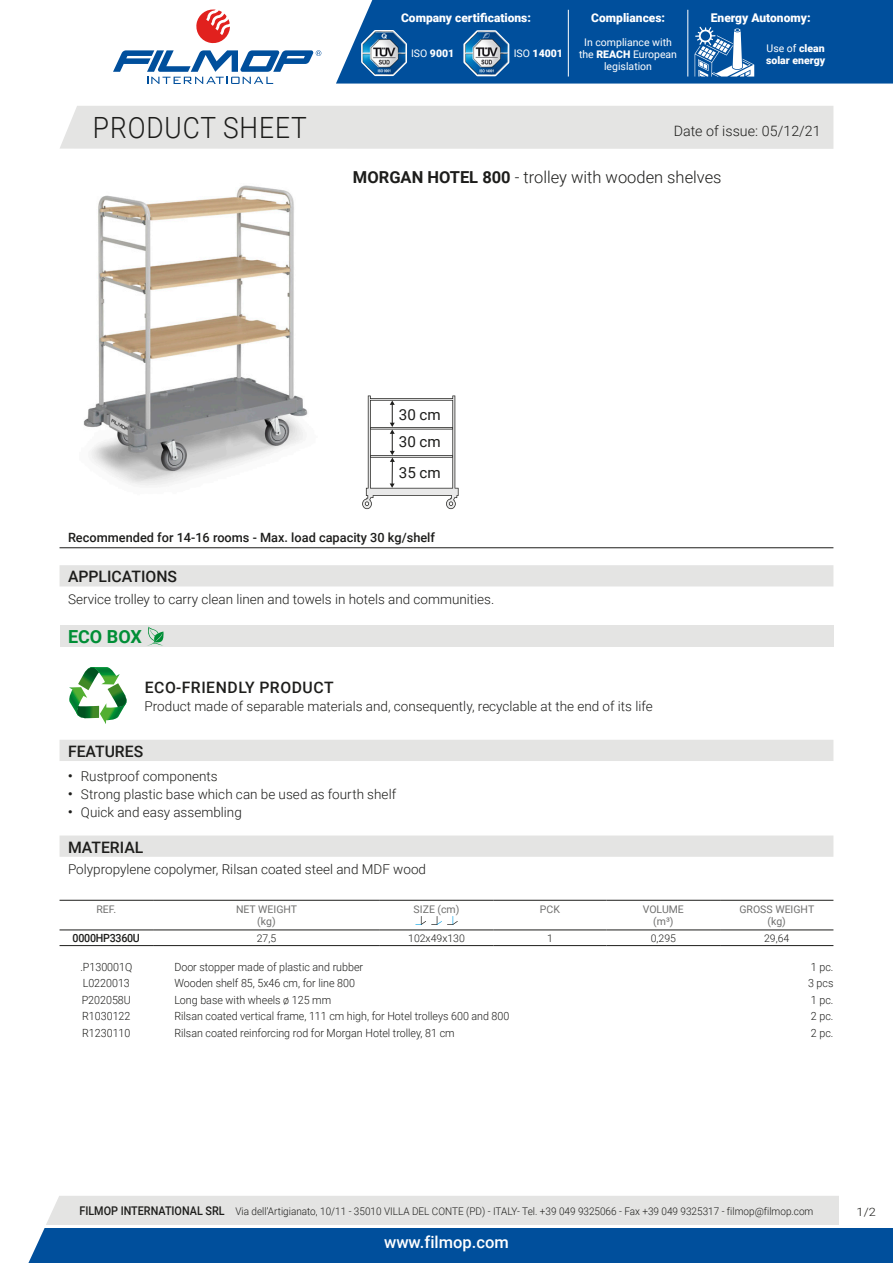
<style>
.page{position:relative;width:893px;height:1263px;background:#fff}
.page>*{position:absolute;margin:0;border:0;box-sizing:border-box;transform-origin:0 0}
.t1{font:300 29.25px "Roboto";letter-spacing:.035em;color:#1d1d1b;scale:.9 1}
.t2{font:700 18px "Roboto";color:#008e36}
.t3{font:300 16.5px "Roboto";color:#1d1d1b}
.t4{font:500 16.5px "Roboto";color:#fff}
.t5{font:500 15.75px "Roboto";color:#1d1d1b}
.t6{font:500 15.75px "Roboto";letter-spacing:.035em;color:#1d1d1b}
.t7{font:15.15px/27.6px "Roboto";color:#1d1d1b}
.t8{font:300 14.25px "Roboto";color:#1d1d1b}
.t9{font:300 13.5px "Roboto";color:#1d1d1b}
.t10{font:500 12.75px "Roboto";color:#1d1d1b}
.t11{font:900 12px "Roboto";color:#fff}
.t12{font:300 11.55px "Roboto";color:#1d1d1b;scale:1.11 1}
.t13{font:300 11.25px "Roboto";color:#1d1d1b;scale:.95 1}
.t14{font:500 11.25px "Roboto";letter-spacing:-.025em;color:#1d1d1b;scale:.95 1}
.t15{font:300 10.5px "Roboto";color:#1d1d1b;scale:.95 1}
.t16{font:10.5px/12px "Roboto";color:#70706f;text-align:center}
.t17{font:10.5px/12px "Roboto";color:#fff;text-align:center}
.t18{font:900 10.5px/12px "Roboto";color:#fff}
.t19{font:300 10.5px "Roboto";color:#1d1d1b}
.s1{font-weight:400}
.s2{font-weight:900}
.s3{font-weight:700}
.s4{font-weight:500;font-size:12px}
</style>
<div class="page">
<svg style="left:28px;top:1196px;width:865px;height:67px;background:#6893bd"></svg>
<div style="left:60px;top:106px;width:773px;height:43px;background:#e4e4e3"></div>
<svg style="left:196px;top:10px;width:34px;height:34px"></svg>
<svg style="left:113px;top:50px;width:208px;height:34px"></svg>
<div style="left:336px;top:0;width:557px;height:84px;background:#004f9c"></div>
<svg style="left:462px;top:28px;width:49px;height:50px"></svg>
<img style="left:465px;top:32px;width:43px;height:43px">
<svg style="left:360px;top:28px;width:48px;height:49px"></svg>
<img style="left:362px;top:31px;width:44px;height:44px">
<hr style="left:568px;top:10px;width:1px;height:67px;background:#fff">
<hr style="left:688px;top:10px;width:1px;height:67px;background:#fff">
<svg style="left:695px;top:27px;width:59px;height:50px"></svg>
<img style="left:83px;top:185px;width:225px;height:301px">
<svg style="left:362px;top:396px;width:97px;height:113px"></svg>
<hr style="left:60px;top:547px;width:773px;height:1px;background:#1d1d1b">
<div style="left:60px;top:565px;width:773px;height:21px;background:#e4e4e3"></div>
<div style="left:60px;top:625px;width:773px;height:22px;background:#e4e4e3"></div>
<svg style="left:147px;top:626px;width:17px;height:20px"></svg>
<svg style="left:69px;top:667px;width:58px;height:57px"></svg>
<div style="left:60px;top:740px;width:773px;height:21px;background:#e4e4e3"></div>
<div style="left:60px;top:835px;width:773px;height:22px;background:#e4e4e3"></div>
<hr style="left:60px;top:900px;width:93px;height:1px;background:#1d1d1b">
<hr style="left:60px;top:930px;width:93px;height:1px;background:#1d1d1b">
<hr style="left:153px;top:900px;width:227px;height:1px;background:#1d1d1b">
<hr style="left:153px;top:930px;width:227px;height:1px;background:#1d1d1b">
<hr style="left:380px;top:900px;width:113px;height:1px;background:#1d1d1b">
<hr style="left:380px;top:930px;width:113px;height:1px;background:#1d1d1b">
<hr style="left:493px;top:900px;width:114px;height:1px;background:#1d1d1b">
<hr style="left:493px;top:930px;width:114px;height:1px;background:#1d1d1b">
<hr style="left:607px;top:900px;width:113px;height:1px;background:#1d1d1b">
<hr style="left:607px;top:930px;width:113px;height:1px;background:#1d1d1b">
<hr style="left:720px;top:900px;width:113px;height:1px;background:#1d1d1b">
<hr style="left:720px;top:930px;width:113px;height:1px;background:#1d1d1b">
<hr style="left:60px;top:945px;width:93px;height:1px;background:#1d1d1b">
<hr style="left:153px;top:945px;width:227px;height:1px;background:#1d1d1b">
<hr style="left:380px;top:945px;width:113px;height:1px;background:#1d1d1b">
<hr style="left:493px;top:945px;width:114px;height:1px;background:#1d1d1b">
<hr style="left:607px;top:945px;width:113px;height:1px;background:#1d1d1b">
<hr style="left:720px;top:945px;width:113px;height:1px;background:#1d1d1b">
<svg style="left:415px;top:916px;width:43px;height:9px"></svg>
<hr style="left:45px;top:1225px;width:848px;height:2px;background:#fff">
<div style="left:839px;top:1196px;width:54px;height:31px;background:#fff"></div>
<p class="t11" style="left:401px;top:9px;width:131px">Company certifications:</p>
<p class="t18" style="left:411px;top:47px;width:45px"><span class="s1">ISO</span> 9001</p>
<p class="t18" style="left:514px;top:47px;width:51px"><span class="s1">ISO</span> 14001</p>
<p class="t11" style="left:591px;top:9px;width:75px">Compliances:</p>
<p class="t11" style="left:711px;top:9px;width:101px">Energy Autonomy:</p>
<p class="t17" style="left:579px;top:35px;width:100px">In compliance with the <span class="s2">REACH</span> European legislation</p>
<p class="t18" style="left:766px;top:41px;width:61px"><span class="s1">Use of</span> clean solar energy</p>
<h1 class="t1" style="left:93px;top:107px;width:239px">PRODUCT SHEET</h1>
<p class="t8" style="left:674px;top:121px;width:148px">Date of issue: 05/12/21</p>
<p class="t3" style="left:353px;top:165px;width:370px"><span class="s3">MORGAN HOTEL 800</span> - trolley with wooden shelves</p>
<p class="t7" style="left:399px;top:400px;width:43px">30 cm<br>30 cm</p>
<p class="t7" style="left:399px;top:458px;width:43px">35 cm</p>
<p class="t10" style="left:68px;top:528px;width:368px">Recommended for 14-16 rooms - Max. load capacity 30 kg/shelf</p>
<p class="t5" style="left:68px;top:566px;width:110px">APPLICATIONS</p>
<p class="t9" style="left:68px;top:589px;width:428px">Service trolley to carry clean linen and towels in hotels and communities.</p>
<h2 class="t2" style="left:68px;top:624px;width:75px">ECO BOX</h2>
<p class="t6" style="left:145px;top:676px;width:190px">ECO-FRIENDLY PRODUCT</p>
<p class="t9" style="left:145px;top:696px;width:510px">Product made of separable materials and, consequently, recyclable at the end of its life</p>
<p class="t5" style="left:68px;top:740px;width:77px">FEATURES</p>
<p class="t9" style="left:68px;top:767px;width:151px"><sup>•</sup> Rustproof components</p>
<p class="t9" style="left:68px;top:785px;width:330px"><sup>•</sup> Strong plastic base which can be used as fourth shelf</p>
<p class="t9" style="left:68px;top:803px;width:175px"><sup>•</sup> Quick and easy assembling</p>
<p class="t5" style="left:68px;top:836px;width:77px">MATERIAL</p>
<p class="t9" style="left:68px;top:860px;width:359px">Polypropylene copolymer, Rilsan coated steel and MDF wood</p>
<p class="t16" style="left:96px;top:903px;width:21px">REF.</p>
<p class="t16" style="left:236px;top:903px;width:63px">NET WEIGHT (kg)</p>
<p class="t16" style="left:414px;top:903px;width:47px">SIZE (cm)</p>
<p class="t16" style="left:540px;top:903px;width:22px">PCK</p>
<p class="t16" style="left:643px;top:903px;width:43px">VOLUME (m³)</p>
<p class="t16" style="left:739px;top:903px;width:76px">GROSS WEIGHT (kg)</p>
<p class="t14" style="left:73px;top:930px;width:72px">0000HP3360U</p>
<p class="t19" style="left:257px;top:930px;width:21px">27,5</p>
<p class="t19" style="left:408px;top:930px;width:58px">102x49x130</p>
<p class="t19" style="left:547px;top:930px;width:7px">1</p>
<p class="t19" style="left:651px;top:930px;width:27px">0,295</p>
<p class="t19" style="left:764px;top:930px;width:27px">29,64</p>
<p class="t13" style="left:80px;top:959px;width:56px">.P130001Q</p>
<p class="t13" style="left:174px;top:959px;width:200px">Door stopper made of plastic and rubber</p>
<p class="t13" style="left:811px;top:959px;width:25px">1 pc.</p>
<p class="t13" style="left:83px;top:975px;width:51px">L0220013</p>
<p class="t13" style="left:174px;top:975px;width:192px">Wooden shelf 85, 5x46 cm, for line 800</p>
<p class="t13" style="left:808px;top:975px;width:28px">3 pcs</p>
<p class="t13" style="left:82px;top:992px;width:53px">P202058U</p>
<p class="t13" style="left:174px;top:992px;width:167px">Long base with wheels ø 125 mm</p>
<p class="t13" style="left:811px;top:992px;width:25px">1 pc.</p>
<p class="t13" style="left:82px;top:1008px;width:52px">R1030122</p>
<p class="t13" style="left:174px;top:1008px;width:354px">Rilsan coated vertical frame, 111 cm high, for Hotel trolleys 600 and 800</p>
<p class="t13" style="left:811px;top:1008px;width:25px">2 pc.</p>
<p class="t13" style="left:82px;top:1025px;width:52px">R1230110</p>
<p class="t13" style="left:174px;top:1025px;width:297px">Rilsan coated reinforcing rod for Morgan Hotel trolley, 81 cm</p>
<p class="t13" style="left:811px;top:1025px;width:25px">2 pc.</p>
<p class="t15" style="left:79px;top:1204px;width:774px"><span class="s4">FILMOP INTERNATIONAL SRL</span> Via dell’Artigianato, 10/11 - 35010 VILLA DEL CONTE (PD) - ITALY- Tel. +39 049 9325066 - Fax +39 049 9325317 - filmop@filmop.com</p>
<p class="t4" style="left:384px;top:1230px;width:126px">www.filmop.com</p>
<p class="t12" style="left:857px;top:1204px;width:19px">1/2</p>
</div>
